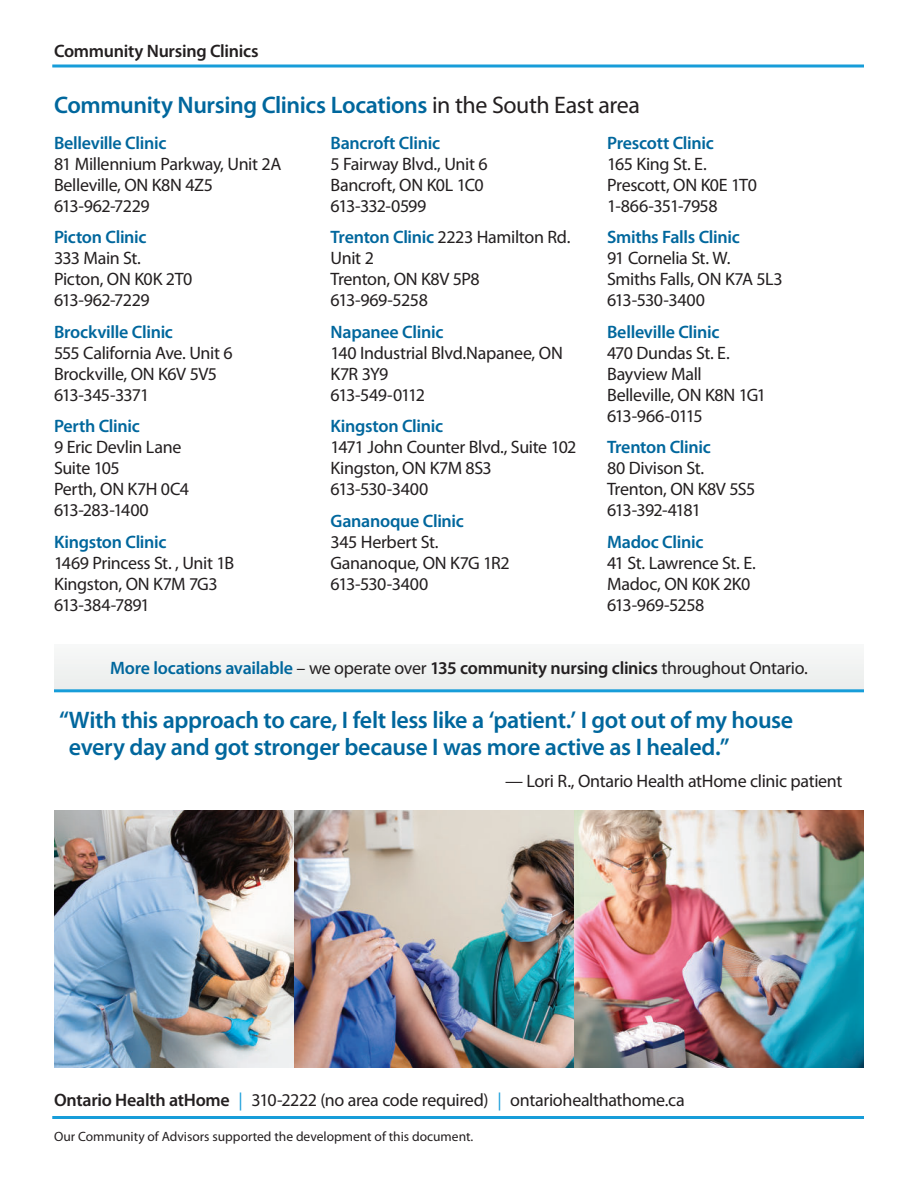
<style>
.page{position:relative;width:918px;height:1188px;background:#fff}
.page>*{position:absolute;margin:0;border:0;box-sizing:border-box;transform-origin:0 0}
.t1{font:600 24px/27px "Myriad Pro";letter-spacing:-.02em;color:#00679d}
.t2{font:18px/21px "Myriad Pro";letter-spacing:-.02em;color:#231f20}
.t3{font:600 18px "Myriad Pro";letter-spacing:-.015em;color:#00679d}
.t4{font:600 18px "Myriad Pro";letter-spacing:-.015em;color:#231f20}
.t5{font:13.5px "Myriad Pro";color:#231f20}
.s1{font-weight:400;color:#231f20}
.s2{font-weight:600;color:#00679d}
.s3{font-weight:600}
.s4{color:#179dd9}
</style>
<div class="page">
<div style="left:54px;top:645px;width:810px;height:44px;background:#f0f2f2"></div>
<hr style="left:54px;top:689px;width:810px;height:3px;background:#179dd9">
<hr style="left:52px;top:64px;width:812px;height:3px;background:#179dd9">
<img style="left:54px;top:810px;width:810px;height:257px">
<hr style="left:52px;top:1116px;width:812px;height:3px;background:#179dd9">
<p class="t4" style="left:54px;top:44px;width:206px">Community Nursing Clinics</p>
<h1 class="t1" style="left:54px;top:93px;width:588px">Community Nursing Clinics Locations <span class="s1">in the South East area</span></h1>
<p class="t3" style="left:54px;top:136px;width:114px">Belleville Clinic</p>
<p class="t2" style="left:54px;top:155px;width:229px">81 Millennium Parkway, Unit 2A<br>Belleville, ON K8N 4Z5<br>613-962-7229</p>
<p class="t3" style="left:54px;top:230px;width:94px">Picton Clinic</p>
<p class="t2" style="left:54px;top:249px;width:140px">333 Main St.<br>Picton, ON K0K 2T0<br>613-962-7229</p>
<p class="t3" style="left:54px;top:325px;width:121px">Brockville Clinic</p>
<p class="t2" style="left:54px;top:344px;width:180px">555 California Ave. Unit 6<br>Brockville, ON K6V 5V5<br>613-345-3371</p>
<p class="t3" style="left:54px;top:419px;width:87px">Perth Clinic</p>
<p class="t2" style="left:54px;top:438px;width:137px">9 Eric Devlin Lane<br>Suite 105<br>Perth, ON K7H 0C4<br>613-283-1400</p>
<p class="t3" style="left:54px;top:535px;width:114px">Kingston Clinic</p>
<p class="t2" style="left:54px;top:554px;width:182px">1469 Princess St. , Unit 1B<br>Kingston, ON K7M 7G3<br>613-384-7891</p>
<p class="t3" style="left:331px;top:136px;width:111px">Bancroft Clinic</p>
<p class="t2" style="left:331px;top:155px;width:159px">5 Fairway Blvd., Unit 6<br>Bancroft, ON K0L 1C0<br>613-332-0599</p>
<p class="t2" style="left:331px;top:228px;width:241px"><span class="s2">Trenton Clinic</span> 2223 Hamilton Rd.<br>Unit 2<br>Trenton, ON K8V 5P8<br>613-969-5258</p>
<p class="t3" style="left:331px;top:325px;width:114px">Napanee Clinic</p>
<p class="t2" style="left:331px;top:344px;width:234px">140 Industrial Blvd.Napanee, ON<br>K7R 3Y9<br>613-549-0112</p>
<p class="t3" style="left:331px;top:419px;width:114px">Kingston Clinic</p>
<p class="t2" style="left:331px;top:438px;width:247px">1471 John Counter Blvd., Suite 102<br>Kingston, ON K7M 8S3<br>613-530-3400</p>
<p class="t3" style="left:331px;top:514px;width:135px">Gananoque Clinic</p>
<p class="t2" style="left:331px;top:533px;width:181px">345 Herbert St.<br>Gananoque, ON K7G 1R2<br>613-530-3400</p>
<p class="t3" style="left:607px;top:136px;width:108px">Prescott Clinic</p>
<p class="t2" style="left:607px;top:155px;width:151px">165 King St. E.<br>Prescott, ON K0E 1T0<br>1-866-351-7958</p>
<p class="t3" style="left:607px;top:230px;width:134px">Smiths Falls Clinic</p>
<p class="t2" style="left:607px;top:249px;width:177px">91 Cornelia St. W.<br>Smiths Falls, ON K7A 5L3<br>613-530-3400</p>
<p class="t3" style="left:607px;top:325px;width:114px">Belleville Clinic</p>
<p class="t2" style="left:607px;top:344px;width:161px">470 Dundas St. E.<br>Bayview Mall<br>Belleville, ON K8N 1G1<br>613-966-0115</p>
<p class="t3" style="left:607px;top:440px;width:105px">Trenton Clinic</p>
<p class="t2" style="left:607px;top:459px;width:150px">80 Divison St.<br>Trenton, ON K8V 5S5<br>613-392-4181</p>
<p class="t3" style="left:607px;top:535px;width:98px">Madoc Clinic</p>
<p class="t2" style="left:607px;top:554px;width:150px">41 St. Lawrence St. E.<br>Madoc, ON K0K 2K0<br>613-969-5258</p>
<p class="t2" style="left:110px;top:659px;width:699px"><span class="s2">More locations available</span> – we operate over <span class="s3">135 community nursing clinics</span> throughout Ontario.</p>
<h1 class="t1" style="left:69px;top:709px;width:726px;text-indent:-10px">“ With this approach to care, I felt less like a ‘patient.’ I got out of my house every day and got stronger because I was more active as I healed.”</h1>
<p class="t2" style="left:505px;top:772px;width:339px">— Lori R., Ontario Health atHome clinic patient</p>
<p class="t2" style="left:54px;top:1090px;width:632px"><span class="s3">Ontario Health atHome</span> <span class="s4">|</span> 310-2222 (no area code required) <span class="s4">|</span> ontariohealthathome.ca</p>
<p class="t5" style="left:54px;top:1131px;width:421px">Our Community of Advisors supported the development of this document.</p>
</div>
